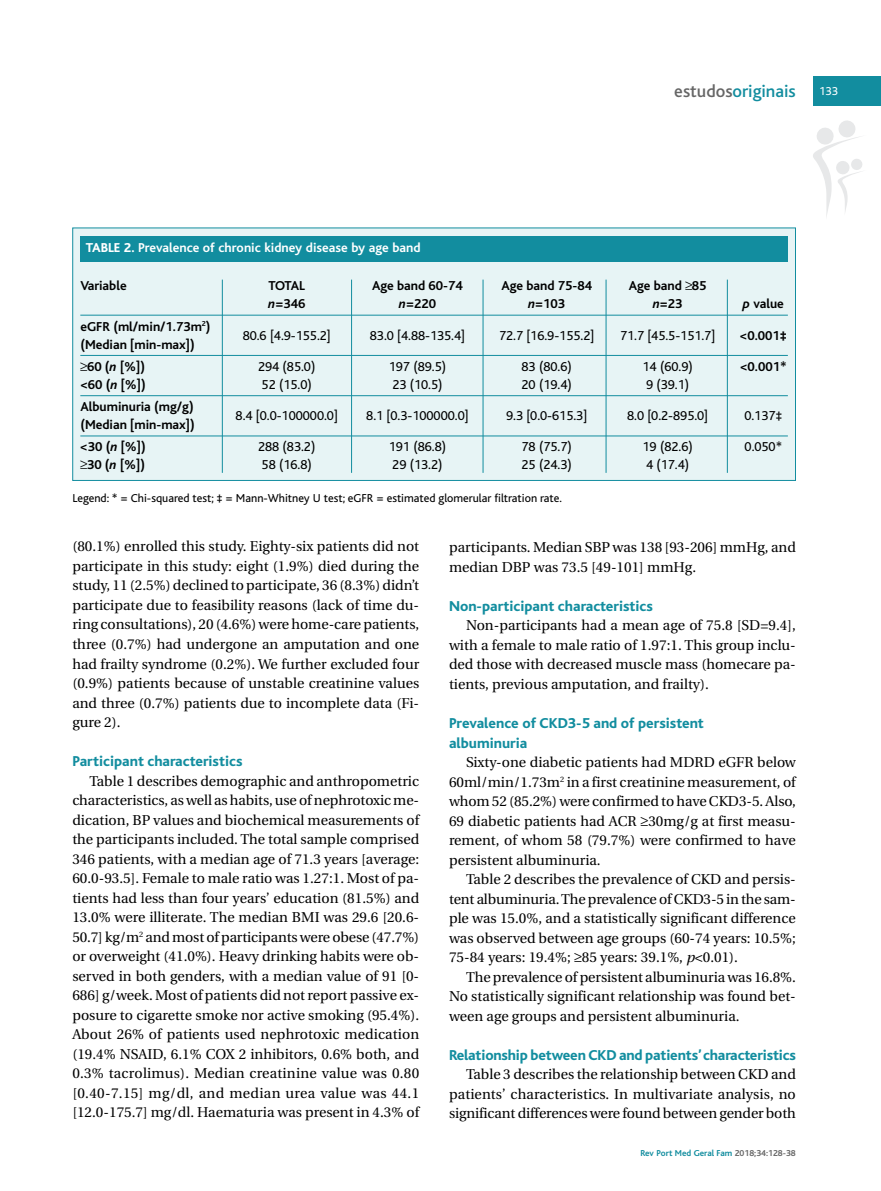
<style>
.page{position:relative;width:881px;height:1191px;background:#fff}
.page>*{position:absolute;margin:0;border:0;box-sizing:border-box;transform-origin:0 0}
.t1{font:500 18px "Bliss";color:#128d9f}
.t2{font:800 15px/19.5px "Bliss";color:#128d9f}
.t3{font:14.25px/19.5px "Utopia";color:#000;text-align:justify}
.t4{font:13.5px "Bliss";color:#000}
.t5{font:700 13.5px/18px "Bliss";color:#000}
.t6{font:700 13.5px "Bliss";color:#fff}
.t7{font:12px "Bliss";color:#000}
.t8{font:12px "Bliss";color:#fff}
.t9{font:700 9px "Bliss";color:#128d9f}
.s1{font-weight:800}
.s2{color:#666}
.s3{font-style:italic}
</style>
<div class="page">
<svg style="left:813px;top:120px;width:49px;height:97px"></svg>
<div style="left:812px;top:77px;width:68px;height:29px;background:#128d9f"></div>
<div style="left:73px;top:228px;width:721px;height:252px;background:#e7f4f5"></div>
<div style="left:72px;top:227px;width:723px;height:254px;border:1px solid #128d9f"></div>
<hr style="left:80px;top:315px;width:707px;height:1px;background:#128d9f">
<hr style="left:80px;top:355px;width:707px;height:1px;background:#128d9f">
<hr style="left:80px;top:395px;width:707px;height:1px;background:#128d9f">
<hr style="left:80px;top:435px;width:707px;height:1px;background:#128d9f">
<div style="left:81px;top:236px;width:706px;height:25px;background:#128d9f"></div>
<hr style="left:222px;top:280px;width:1px;height:193px;background:#128d9f">
<hr style="left:351px;top:280px;width:1px;height:193px;background:#128d9f">
<hr style="left:482px;top:280px;width:1px;height:193px;background:#128d9f">
<hr style="left:605px;top:280px;width:1px;height:193px;background:#128d9f">
<hr style="left:726px;top:280px;width:1px;height:193px;background:#128d9f">
<p class="t6" style="left:86px;top:243px;width:336px"><span class="s1">TABLE 2.</span> Prevalence of chronic kidney disease by age band</p>
<p class="t1" style="left:674px;top:85px;width:123px"><span class="s2">estudos</span>originais</p>
<p class="t8" style="left:819px;top:87px;width:20px">133</p>
<p class="t5" style="left:80px;top:278px;width:48px">Variable</p>
<p class="t5" style="left:268px;top:278px;width:38px">TOTAL</p>
<p class="t5" style="left:372px;top:278px;width:92px">Age band 60-74</p>
<p class="t5" style="left:501px;top:278px;width:92px">Age band 75-84</p>
<p class="t5" style="left:628px;top:278px;width:79px">Age band ≥85</p>
<p class="t5" style="left:268px;top:296px;width:39px"><span class="s3">n</span>=346</p>
<p class="t5" style="left:399px;top:296px;width:39px"><span class="s3">n</span>=220</p>
<p class="t5" style="left:528px;top:296px;width:39px"><span class="s3">n</span>=103</p>
<p class="t5" style="left:652px;top:296px;width:31px"><span class="s3">n</span>=23</p>
<p class="t5" style="left:742px;top:296px;width:42px"><span class="s3">p</span> value</p>
<p class="t5" style="left:80px;top:319px;width:132px">eGFR (ml/min/1.73m<sup>2</sup>) (Median [min-max])</p>
<p class="t4" style="left:242px;top:331px;width:90px">80.6 [4.9-155.2]</p>
<p class="t4" style="left:369px;top:331px;width:97px">83.0 [4.88-135.4]</p>
<p class="t4" style="left:499px;top:331px;width:97px">72.7 [16.9-155.2]</p>
<p class="t4" style="left:619px;top:331px;width:97px">71.7 [45.5-151.7]</p>
<p class="t5" style="left:739px;top:328px;width:49px">&lt;0.001‡</p>
<p class="t5" style="left:80px;top:359px;width:66px">≥60 (<span class="s3">n</span> [%])</p>
<p class="t4" style="left:258px;top:362px;width:59px">294 (85.0)</p>
<p class="t4" style="left:388px;top:362px;width:59px">197 (89.5)</p>
<p class="t4" style="left:521px;top:362px;width:52px">83 (80.6)</p>
<p class="t4" style="left:642px;top:362px;width:52px">14 (60.9)</p>
<p class="t5" style="left:739px;top:359px;width:48px">&lt;0.001*</p>
<p class="t5" style="left:80px;top:377px;width:67px">&lt;60 (<span class="s3">n</span> [%])</p>
<p class="t4" style="left:261px;top:380px;width:52px">52 (15.0)</p>
<p class="t4" style="left:392px;top:380px;width:52px">23 (10.5)</p>
<p class="t4" style="left:521px;top:380px;width:52px">20 (19.4)</p>
<p class="t4" style="left:645px;top:380px;width:45px">9 (39.1)</p>
<p class="t5" style="left:80px;top:399px;width:116px">Albuminuria (mg/g) (Median [min-max])</p>
<p class="t4" style="left:235px;top:411px;width:104px">8.4 [0.0-100000.0]</p>
<p class="t4" style="left:366px;top:411px;width:104px">8.1 [0.3-100000.0]</p>
<p class="t4" style="left:506px;top:411px;width:82px">9.3 [0.0-615.3]</p>
<p class="t4" style="left:627px;top:411px;width:82px">8.0 [0.2-895.0]</p>
<p class="t4" style="left:744px;top:411px;width:40px">0.137‡</p>
<p class="t5" style="left:80px;top:439px;width:67px">&lt;30 (<span class="s3">n</span> [%])</p>
<p class="t4" style="left:258px;top:442px;width:59px">288 (83.2)</p>
<p class="t4" style="left:388px;top:442px;width:59px">191 (86.8)</p>
<p class="t4" style="left:521px;top:442px;width:52px">78 (75.7)</p>
<p class="t4" style="left:642px;top:442px;width:52px">19 (82.6)</p>
<p class="t4" style="left:744px;top:442px;width:39px">0.050*</p>
<p class="t5" style="left:80px;top:457px;width:66px">≥30 (<span class="s3">n</span> [%])</p>
<p class="t4" style="left:261px;top:460px;width:52px">58 (16.8)</p>
<p class="t4" style="left:392px;top:460px;width:52px">29 (13.2)</p>
<p class="t4" style="left:521px;top:460px;width:52px">25 (24.3)</p>
<p class="t4" style="left:645px;top:460px;width:45px">4 (17.4)</p>
<p class="t7" style="left:72px;top:494px;width:491px">Legend: * = Chi-squared test; ‡ = Mann-Whitney U test; eGFR = estimated glomerular filtration rate.</p>
<p class="t3" style="left:72px;top:538px;width:348px">(80.1%) enrolled this study. Eighty-six patients did not participate in this study: eight (1.9%) died during the study, 11 (2.5%) declined to participate, 36 (8.3%) didn’t participate due to feasibility reasons (lack of time du&shy;ring consultations), 20 (4.6%) were home-care patients, three (0.7%) had undergone an amputation and one had frailty syndrome (0.2%). We further excluded four (0.9%) patients because of unstable creatinine values and three (0.7%) patients due to incomplete data (Fi&shy;gure 2).</p>
<p class="t2" style="left:72px;top:753px;width:172px">Participant characteristics</p>
<p class="t3" style="left:72px;top:772px;width:348px;text-indent:17px">Table 1 describes demographic and anthropometric characteristics, as well as habits, use of nephrotoxic me&shy;dication, BP values and biochemical measurements of the participants included. The total sample comprised 346 patients, with a median age of 71.3 years [average:<br>60.0-93.5]. Female to male ratio was 1.27:1. Most of pa&shy;tients had less than four years’ education (81.5%) and 13.0% were illiterate. The median BMI was 29.6 [20.6- 50.7] kg/m<sup>2</sup> and most of participants were obese (47.7%) or overweight (41.0%). Heavy drinking habits were ob&shy;served in both genders, with a median value of 91 [0- 686] g/week. Most of patients did not report passive ex&shy;posure to cigarette smoke nor active smoking (95.4%).<br>About 26% of patients used nephrotoxic medication (19.4% NSAID, 6.1% COX 2 inhibitors, 0.6% both, and 0.3% tacrolimus). Median creatinine value was 0.80 [0.40-7.15] mg/dl, and median urea value was 44.1 [12.0-175.7] mg/dl. Haematuria was present in 4.3% of</p>
<p class="t3" style="left:449px;top:539px;width:348px">participants. Median SBP was 138 [93-206] mmHg, and median DBP was 73.5 [49-101] mmHg.</p>
<p class="t2" style="left:449px;top:598px;width:205px">Non-participant characteristics</p>
<p class="t3" style="left:449px;top:617px;width:348px;text-indent:17px">Non-participants had a mean age of 75.8 [SD=9.4], with a female to male ratio of 1.97:1. This group inclu&shy;ded those with decreased muscle mass (homecare pa&shy;tients, previous amputation, and frailty).</p>
<p class="t2" style="left:449px;top:715px;width:256px">Prevalence of CKD3-5 and of persistent albuminuria</p>
<p class="t3" style="left:449px;top:753px;width:348px;text-indent:17px">Sixty-one diabetic patients had MDRD eGFR below 60ml/min/1.73m<sup>2</sup> in a first creatinine measurement, of whom 52 (85.2%) were confirmed to have CKD3-5. Also, 69 diabetic patients had ACR ≥30mg/g at first measu&shy;rement, of whom 58 (79.7%) were confirmed to have persistent albuminuria.</p>
<p class="t3" style="left:449px;top:870px;width:348px;text-indent:17px">Table 2 describes the prevalence of CKD and persis&shy;tent albuminuria.The prevalence of CKD3-5 in the sam&shy;ple was 15.0%, and a statistically significant difference was observed between age groups (60-74 years: 10.5%; 75-84 years: 19.4%; ≥85 years: 39.1%, <span class="s3">p</span>&lt;0.01).</p>
<p class="t3" style="left:449px;top:968px;width:348px;text-indent:17px">The prevalence of persistent albuminuria was 16.8%.<br>No statistically significant relationship was found bet&shy;ween age groups and persistent albuminuria.</p>
<p class="t2" style="left:449px;top:1046px;width:348px">Relationship between CKD and patients’characteristics</p>
<p class="t3" style="left:449px;top:1065px;width:348px;text-indent:17px">Table 3 describes the relationship between CKD and patients’ characteristics. In multivariate analysis, no significant differences were found between gender both</p>
<p class="t9" style="left:640px;top:1149px;width:157px">Rev Port Med Geral Fam <span class="s2">2018;34:128-38</span></p>
</div>
